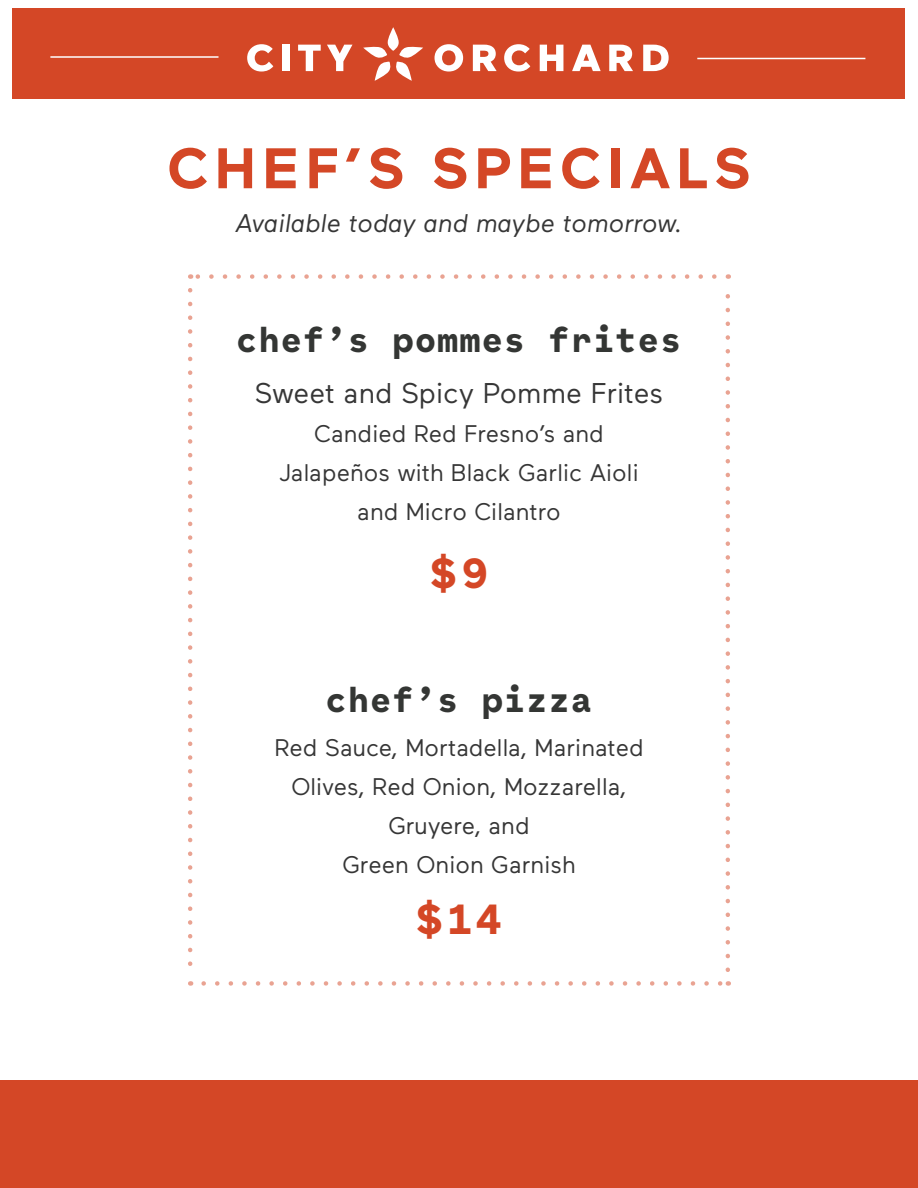
<style>
.page{position:relative;width:918px;height:1188px;background:#fff}
.page>*{position:absolute;margin:0;border:0;box-sizing:border-box;transform-origin:0 0}
.t1{font:700 57px "Maax";letter-spacing:.1em;color:#d44726}
.t2{font:700 42px "Maax";color:#d44726}
.t3{font:700 36px "Maax Mono Trial";color:#343634}
.t4{font:28.5px "Maax";color:#363636}
.t5{font:italic 25.5px "Maax";color:#363636}
.t6{font:24px/39px "Maax";color:#363636;text-align:center}
</style>
<div class="page">
<div style="left:13px;top:9px;width:892px;height:90px;background:#d44726"></div>
<svg style="left:363px;top:27px;width:60px;height:54px"></svg>
<svg style="left:435px;top:44px;width:28px;height:28px"></svg>
<svg style="left:473px;top:45px;width:24px;height:26px"></svg>
<svg style="left:504px;top:44px;width:26px;height:28px"></svg>
<svg style="left:540px;top:45px;width:23px;height:26px"></svg>
<svg style="left:609px;top:45px;width:24px;height:26px"></svg>
<svg style="left:643px;top:45px;width:26px;height:26px"></svg>
<svg style="left:572px;top:45px;width:29px;height:26px"></svg>
<svg style="left:298px;top:45px;width:23px;height:26px"></svg>
<svg style="left:327px;top:45px;width:26px;height:26px"></svg>
<div style="left:282px;top:45px;width:8px;height:26px;background:#fff"></div>
<svg style="left:247px;top:44px;width:26px;height:28px"></svg>
<hr style="left:50px;top:56px;width:169px;height:2px;background:#fff">
<hr style="left:697px;top:58px;width:168px;height:1px;background:#fff">
<div style="left:0;top:1080px;width:918px;height:108px;background:#d44726"></div>
<svg style="left:204px;top:981px;width:517px;height:5px"></svg>
<svg style="left:197px;top:274px;width:517px;height:5px"></svg>
<svg style="left:188px;top:290px;width:4px;height:696px"></svg>
<svg style="left:726px;top:274px;width:4px;height:696px"></svg>
<p class="t1" style="left:167px;top:138px;width:585px">CHEF’S SPECIALS</p>
<p class="t5" style="left:235px;top:210px;width:449px">Available today and maybe tomorrow.</p>
<p class="t3" style="left:236px;top:321px;width:448px">chef’s pommes frites</p>
<p class="t4" style="left:255px;top:377px;width:410px">Sweet and Spicy Pomme Frites</p>
<p class="t6" style="left:314px;top:414px;width:291px">Candied Red Fresno’s and</p>
<p class="t6" style="left:279px;top:453px;width:361px">Jalapeños with Black Garlic Aioli</p>
<p class="t6" style="left:357px;top:492px;width:205px">and Micro Cilantro</p>
<p class="t2" style="left:430px;top:550px;width:60px">$9</p>
<p class="t3" style="left:325px;top:681px;width:269px">chef’s pizza</p>
<p class="t6" style="left:274px;top:728px;width:371px">Red Sauce, Mortadella, Marinated<br>Olives, Red Onion, Mozzarella,<br>Gruyere, and</p>
<p class="t6" style="left:342px;top:845px;width:235px">Green Onion Garnish</p>
<p class="t2" style="left:416px;top:897px;width:88px">$14</p>
</div>
